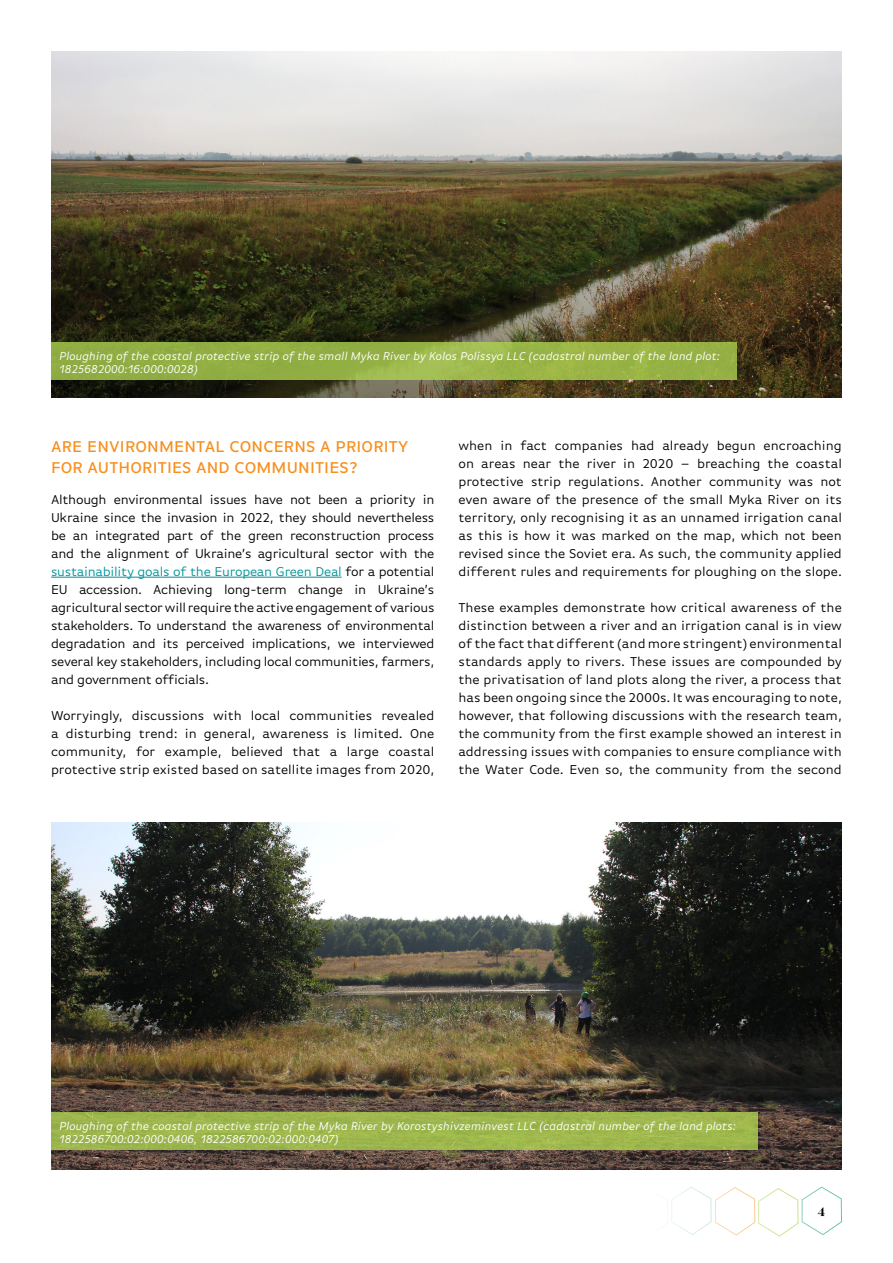
<style>
.page{position:relative;width:893px;height:1263px;background:#fff}
.page>*{position:absolute;margin:0;border:0;box-sizing:border-box;transform-origin:0 0}
.t1{font:500 16.5px/21px "Basic Gothic Pro";letter-spacing:.01em;color:#f78f1e}
.t2{font:700 15px "Tenez";color:#000}
.t3{font:13.5px/18px "Basic Gothic Pro";color:#000;text-align:justify}
.t4{font:italic 12px/13.5px "Basic Gothic Pro";color:#fff}
.s1{color:#009398}
</style>
<div class="page">
<svg style="left:661px;top:1186px;width:181px;height:50px"></svg>
<img style="left:51px;top:51px;width:791px;height:347px">
<svg style="left:51px;top:342px;width:686px;height:38px;background:#96b246"></svg>
<img style="left:51px;top:823px;width:791px;height:346px">
<div style="left:51px;top:1112px;width:707px;height:38px;background:#9eb74d"></div>
<hr style="left:51px;top:577px;width:291px;height:1px;background:#009398">
<p class="t4" style="left:60px;top:349px;width:662px">Ploughing of the coastal protective strip of the small Myka River by Kolos Polissya LLC (cadastral number of the land plot:<br>1825682000:16:000:0028)</p>
<p class="t1" style="left:51px;top:436px;width:359px">ARE ENVIRONMENTAL CONCERNS A PRIORITY<br>FOR AUTHORITIES AND COMMUNITIES?</p>
<p class="t3" style="left:51px;top:491px;width:385px">Although environmental issues have not been a priority in Ukraine since the invasion in 2022, they should nevertheless be an integrated part of the green reconstruction process and the alignment of Ukraine’s agricultural sector with the <span class="s1">sustainability goals of the European Green Deal</span> for a potential EU accession. Achieving long-term change in Ukraine’s agricultural sector will require the active engagement of various stakeholders. To understand the awareness of environmental degradation and its perceived implications, we interviewed several key stakeholders, including local communities, farmers, and government officials.</p>
<p class="t3" style="left:51px;top:707px;width:385px">Worryingly, discussions with local communities revealed a disturbing trend: in general, awareness is limited. One community, for example, believed that a large coastal protective strip existed based on satellite images from 2020,</p>
<p class="t3" style="left:458px;top:436px;width:385px">when in fact companies had already begun encroaching on areas near the river in 2020 – breaching the coastal protective strip regulations. Another community was not even aware of the presence of the small Myka River on its territory, only recognising it as an unnamed irrigation canal as this is how it was marked on the map, which not been revised since the Soviet era. As such, the community applied different rules and requirements for ploughing on the slope.</p>
<p class="t3" style="left:458px;top:598px;width:385px">These examples demonstrate how critical awareness of the distinction between a river and an irrigation canal is in view of the fact that different (and more stringent) environmental standards apply to rivers. These issues are compounded by the privatisation of land plots along the river, a process that has been ongoing since the 2000s. It was encouraging to note, however, that following discussions with the research team, the community from the first example showed an interest in addressing issues with companies to ensure compliance with the Water Code. Even so, the community from the second</p>
<p class="t4" style="left:60px;top:1119px;width:678px">Ploughing of the coastal protective strip of the Myka River by Korostyshivzeminvest LLC (cadastral number of the land plots:<br>1822586700:02:000:0406, 1822586700:02:000:0407)</p>
<p class="t2" style="left:818px;top:1201px;width:9px">4</p>
</div>
